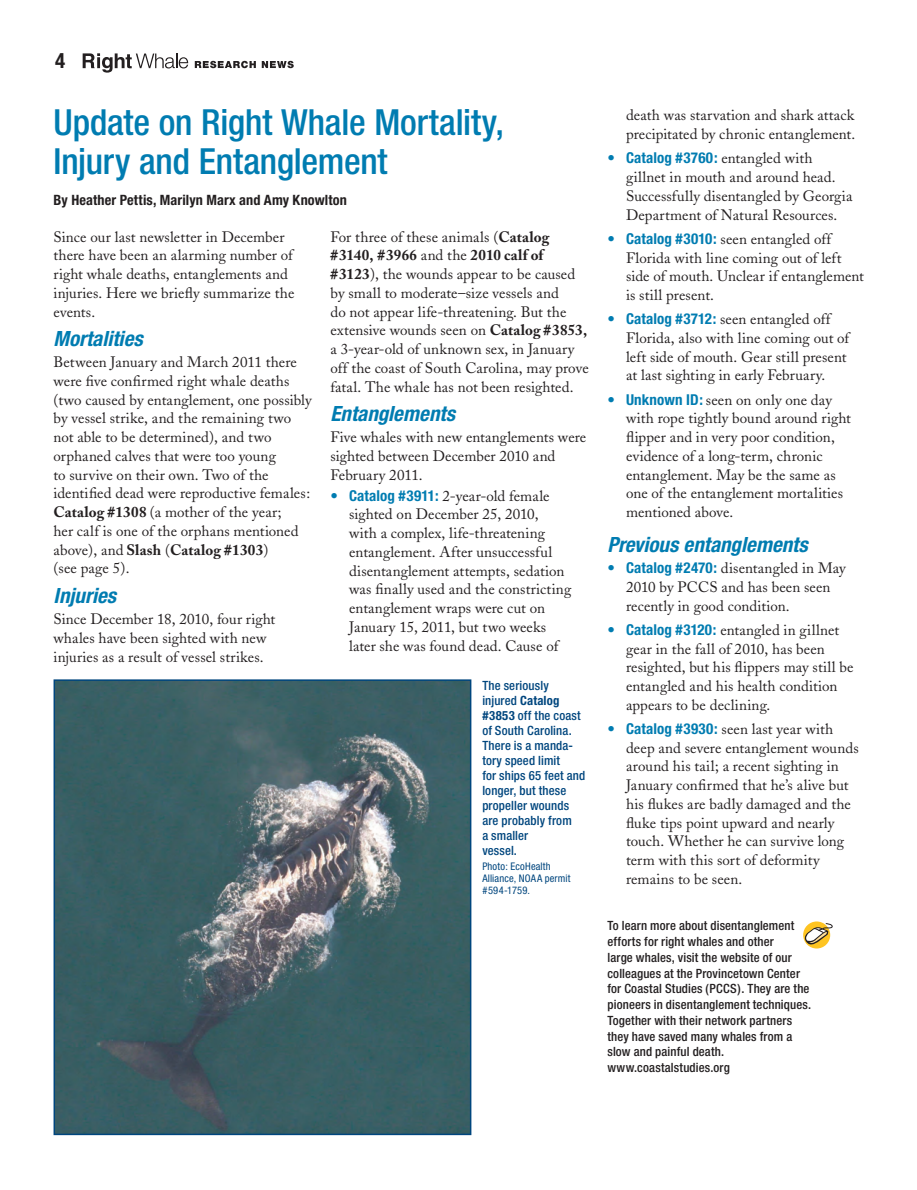
<style>
.page{position:relative;width:917px;height:1190px;background:#fff}
.page>*{position:absolute;margin:0;border:0;box-sizing:border-box;transform-origin:0 0}
.t1{font:500 condensed 36px/39px "Helvetica Neue";letter-spacing:-.005em;color:#007cb1}
.t2{font:italic 700 condensed 21px "Helvetica Neue";color:#007cb1}
.t3{font:700 condensed 21px "Helvetica Neue";color:#231f20}
.t4{font:15px/18.8px "Adobe Caslon";letter-spacing:.005em;color:#231f20}
.t5{font:700 condensed 15px "Helvetica Neue";letter-spacing:.005em;color:#007cb1}
.t6{font:700 condensed 14.25px "Helvetica Neue";letter-spacing:.01em;color:#231f20}
.t7{font:500 condensed 12.75px/15.8px "Helvetica Neue";letter-spacing:.01em;color:#231f20}
.t8{font:500 condensed 12.75px/15px "Helvetica Neue";letter-spacing:.01em;color:#00467e}
.t9{font:condensed 10.5px/12px "Helvetica Neue";letter-spacing:.015em;color:#00467e}
.s1{font-weight:700}
.s2{font-family:"Helvetica Neue";font-weight:700;font-stretch:condensed;color:#007cb1}
.s3{font-family:"Adobe Caslon";font-weight:400;font-stretch:normal;color:#231f20}
</style>
<div class="page">
<svg style="left:83px;top:53px;width:105px;height:20px"></svg>
<svg style="left:195px;top:61px;width:61px;height:7px"></svg>
<svg style="left:262px;top:61px;width:31px;height:7px"></svg>
<img style="left:56px;top:682px;width:412px;height:450px">
<div style="left:53px;top:679px;width:418px;height:456px;border:2px solid #00467e"></div>
<div style="left:803px;top:921px;width:27px;height:27px;background:#fec422;border-radius:50%"></div>
<svg style="left:803px;top:922px;width:29px;height:24px"></svg>
<h2 class="t3" style="left:55px;top:48px;width:12px">4</h2>
<h1 class="t1" style="left:53px;top:102px;width:452px">Update on Right Whale Mortality,<br>Injury and Entanglement</h1>
<p class="t6" style="left:53px;top:191px;width:295px">By Heather Pettis, Marilyn Marx and Amy Knowlton</p>
<p class="t4" style="left:53px;top:227px;width:242px">Since our last newsletter in December there have been an alarming number of right whale deaths, entanglements and injuries. Here we briefly summarize the events.</p>
<h2 class="t2" style="left:53px;top:326px;width:91px">Mortalities</h2>
<p class="t4" style="left:53px;top:353px;width:259px">Between January and March 2011 there were five confirmed right whale deaths (two caused by entanglement, one possibly by vessel strike, and the remaining two not able to be determined), and two orphaned calves that were too young<br>to survive on their own. Two of the identified dead were reproductive females:<br><span class="s1">Catalog #1308</span> (a mother of the year;<br>her calf is one of the orphans mentioned above), and <span class="s1">Slash</span> (<span class="s1">Catalog #1303</span>)<br>(see page 5).</p>
<h2 class="t2" style="left:53px;top:583px;width:64px">Injuries</h2>
<p class="t4" style="left:53px;top:610px;width:223px">Since December 18, 2010, four right whales have been sighted with new injuries as a result of vessel strikes.</p>
<p class="t4" style="left:330px;top:227px;width:260px">For three of these animals (<span class="s1">Catalog #3140, #3966</span> and the <span class="s1">2010 calf of #3123</span>), the wounds appear to be caused by small to moderate–size vessels and<br>do not appear life-threatening. But the extensive wounds seen on <span class="s1">Catalog #3853, </span>a 3-year-old of unknown sex, in January off the coast of South Carolina, may prove fatal. The whale has not been resighted.</p>
<h2 class="t2" style="left:330px;top:401px;width:126px">Entanglements</h2>
<p class="t4" style="left:330px;top:428px;width:257px">Five whales with new entanglements were sighted between December 2010 and<br>February 2011.</p>
<p class="t4" style="left:349px;top:486px;width:223px;text-indent:-19px"><span class="s2">• Catalog #3911:</span> 2-year-old female sighted on December 25, 2010,<br>with a complex, life-threatening entanglement. After unsuccessful disentanglement attempts, sedation was finally used and the constricting entanglement wraps were cut on January 15, 2011, but two weeks later she was found dead. Cause of</p>
<p class="t8" style="left:482px;top:677px;width:104px">The seriously injured <span class="s1">Catalog #3853</span> off the coast of South Carolina.<br>There is a manda&shy;tory speed limit<br>for ships 65 feet and longer, but these propeller wounds are probably from<br>a smaller<br>vessel.</p>
<p class="t9" style="left:482px;top:860px;width:90px">Photo: EcoHealth<br>Alliance, NOAA permit #594-1759.</p>
<p class="t4" style="left:626px;top:106px;width:231px">death was starvation and shark attack precipitated by chronic entanglement.</p>
<p class="t5" style="left:607px;top:149px;width:206px">• Catalog #3760: <span class="s3">entangled with</span></p>
<p class="t4" style="left:626px;top:168px;width:228px">gillnet in mouth and around head.<br>Successfully disentangled by Georgia<br>Department of Natural Resources.</p>
<p class="t4" style="left:626px;top:229px;width:239px;text-indent:-19px"><span class="s2">• Catalog #3010:</span> seen entangled off<br>Florida with line coming out of left side of mouth. Unclear if entanglement is still present.</p>
<p class="t4" style="left:626px;top:310px;width:225px;text-indent:-19px"><span class="s2">• Catalog #3712:</span> seen entangled off Florida, also with line coming out of left side of mouth. Gear still present at last sighting in early February.</p>
<p class="t4" style="left:626px;top:390px;width:226px;text-indent:-19px"><span class="s2">• Unknown ID:</span> seen on only one day with rope tightly bound around right flipper and in very poor condition, evidence of a long-term, chronic entanglement. May be the same as one of the entanglement mortalities mentioned above.</p>
<h2 class="t2" style="left:607px;top:532px;width:202px">Previous entanglements</h2>
<p class="t4" style="left:626px;top:559px;width:221px;text-indent:-19px"><span class="s2">• Catalog #2470:</span> disentangled in May<br>2010 by PCCS and has been seen recently in good condition.</p>
<p class="t4" style="left:626px;top:620px;width:229px;text-indent:-19px"><span class="s2">• Catalog #3120:</span> entangled in gillnet gear in the fall of 2010, has been resighted, but his flippers may still be entangled and his health condition appears to be declining.</p>
<p class="t4" style="left:626px;top:719px;width:234px;text-indent:-19px"><span class="s2">• Catalog #3930:</span> seen last year with deep and severe entanglement wounds around his tail; a recent sighting in January confirmed that he’s alive but his flukes are badly damaged and the fluke tips point upward and nearly touch. Whether he can survive long term with this sort of deformity remains to be seen.</p>
<p class="t7" style="left:607px;top:917px;width:205px">To learn more about disentanglement efforts for right whales and other<br>large whales, visit the website of our colleagues at the Provincetown Center for Coastal Studies (PCCS). They are the pioneers in disentanglement techniques.<br>Together with their network partners they have saved many whales from a slow and painful death. www.coastalstudies.org</p>
</div>
